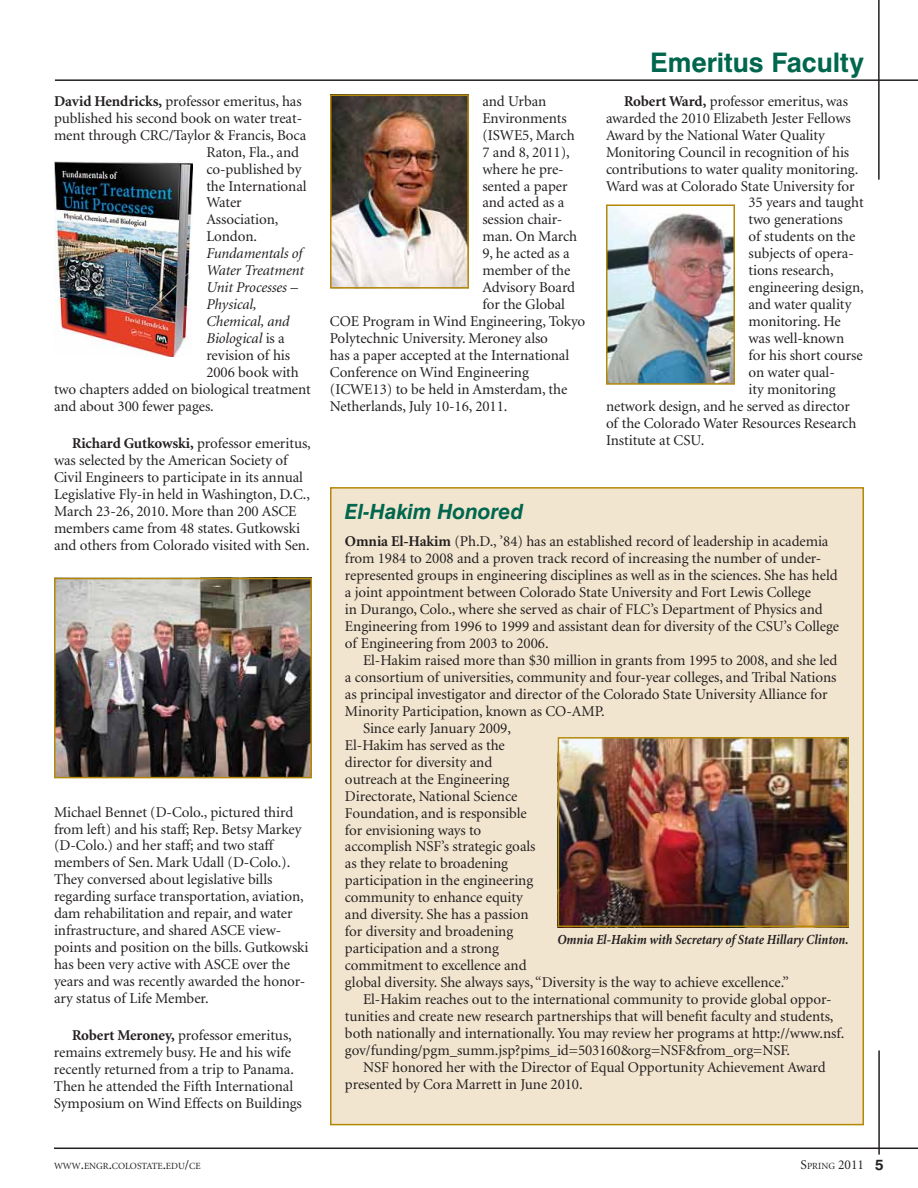
<style>
.page{position:relative;width:918px;height:1188px;background:#fff}
.page>*{position:absolute;margin:0;border:0;box-sizing:border-box;transform-origin:0 0}
.t1{font:700 27px "Swiss 721 BT";color:#00674e}
.t2{font:italic 700 21px "Swiss 721 BT";letter-spacing:-.005em;color:#00674e}
.t3{font:15px/17px "Minion";letter-spacing:-.005em;color:#231f20}
.t4{font:italic 15px "Minion";letter-spacing:-.005em;color:#231f20}
.t5{font:italic 700 13.8px "Minion";color:#231f20;scale:.9 1}
.t6{font:13.5px "Minion";color:#231f20}
.t7{font:9.45px "Minion";color:#231f20}
.s1{font-weight:700}
.s2{font-style:normal}
.s3{font-size:13.5px}
.s4{font-size:9.45px}
.s5{font-family:"Swiss 721 BT";font-weight:700;font-size:15px}
</style>
<div class="page">
<div style="left:331px;top:488px;width:532px;height:637px;background:#f2e5cf"></div>
<div style="left:330px;top:487px;width:534px;height:638px;border:2px solid #b38808"></div>
<img style="left:54px;top:162px;width:138px;height:194px">
<img style="left:57px;top:581px;width:252px;height:194px">
<div style="left:54px;top:578px;width:258px;height:200px;border:2px solid #b38808"></div>
<img style="left:561px;top:740px;width:285px;height:184px">
<div style="left:558px;top:737px;width:291px;height:190px;border:2px solid #b38808"></div>
<img style="left:333px;top:97px;width:133px;height:189px">
<div style="left:330px;top:94px;width:139px;height:195px;border:2px solid #b38808"></div>
<img style="left:609px;top:207px;width:123px;height:175px">
<div style="left:606px;top:204px;width:129px;height:181px;border:2px solid #b38808"></div>
<hr style="left:878px;top:0;width:2px;height:180px;background:#231f20">
<hr style="left:55px;top:79px;width:863px;height:2px;background:#231f20">
<hr style="left:878px;top:1050px;width:2px;height:105px;background:#231f20">
<hr style="left:54px;top:1148px;width:864px;height:1px;background:#231f20">
<p class="t3" style="left:54px;top:93px;width:249px"><span class="s1">David Hendricks,</span> professor emeritus, has</p>
<p class="t3" style="left:54px;top:110px;width:250px">published his second book on water treat-</p>
<p class="t3" style="left:54px;top:127px;width:254px">ment through CRC/Taylor &amp; Francis, Boca</p>
<p class="t3" style="left:206px;top:144px;width:94px">Raton, Fla., and</p>
<p class="t3" style="left:206px;top:161px;width:97px">co-published by</p>
<p class="t3" style="left:206px;top:178px;width:102px">the International</p>
<p class="t3" style="left:206px;top:195px;width:37px">Water</p>
<p class="t3" style="left:206px;top:212px;width:74px">Association,</p>
<p class="t3" style="left:206px;top:229px;width:52px">London.</p>
<p class="t4" style="left:206px;top:246px;width:98px">Fundamentals of</p>
<p class="t4" style="left:206px;top:263px;width:99px">Water Treatment</p>
<p class="t4" style="left:206px;top:280px;width:93px">Unit Processes –</p>
<p class="t4" style="left:206px;top:297px;width:52px">Physical,</p>
<p class="t4" style="left:206px;top:314px;width:85px">Chemical, and</p>
<p class="t4" style="left:206px;top:331px;width:80px">Biological <span class="s2">is a</span></p>
<p class="t3" style="left:206px;top:347px;width:85px">revision of his</p>
<p class="t3" style="left:206px;top:364px;width:94px">2006 book with</p>
<p class="t3" style="left:54px;top:381px;width:258px">two chapters added on biological treatment</p>
<p class="t3" style="left:54px;top:398px;width:161px">and about 300 fewer pages.</p>
<p class="t3" style="left:54px;top:435px;width:258px;text-indent:18px"><span class="s1">Richard Gutkowski,</span> professor emeritus, was selected by the American Society of Civil Engineers to participate in its annual Legislative Fly-in held in Washington, D.C., March 23-26, 2010. More than 200 ASCE members came from 48 states. Gutkowski and others from Colorado visited with Sen.</p>
<p class="t3" style="left:54px;top:804px;width:256px">Michael Bennet (D-Colo., pictured third from left) and his staff; Rep. Betsy Markey (D-Colo.) and her staff; and two staff members of Sen. Mark Udall (D-Colo.).<br>They conversed about legislative bills regarding surface transportation, aviation, dam rehabilitation and repair, and water infrastructure, and shared ASCE view&shy;points and position on the bills. Gutkowski has been very active with ASCE over the years and was recently awarded the honor&shy;ary status of Life Member.</p>
<p class="t3" style="left:54px;top:1028px;width:249px;text-indent:18px"><span class="s1">Robert Meroney,</span> professor emeritus, remains extremely busy. He and his wife recently returned from a trip to Panama.<br>Then he attended the Fifth International Symposium on Wind Effects on Buildings</p>
<p class="t3" style="left:482px;top:93px;width:65px">and Urban</p>
<p class="t3" style="left:482px;top:110px;width:86px">Environments</p>
<p class="t3" style="left:482px;top:127px;width:94px">(ISWE5, March</p>
<p class="t3" style="left:482px;top:144px;width:89px">7 and 8, 2011),</p>
<p class="t3" style="left:482px;top:161px;width:83px">where he pre-</p>
<p class="t3" style="left:482px;top:178px;width:87px">sented a paper</p>
<p class="t3" style="left:482px;top:195px;width:84px">and acted as a</p>
<p class="t3" style="left:482px;top:212px;width:81px">session chair-</p>
<p class="t3" style="left:482px;top:229px;width:96px">man. On March</p>
<p class="t3" style="left:482px;top:246px;width:89px">9, he acted as a</p>
<p class="t3" style="left:482px;top:263px;width:90px">member of the</p>
<p class="t3" style="left:482px;top:280px;width:94px">Advisory Board</p>
<p class="t3" style="left:482px;top:296px;width:84px">for the Global</p>
<p class="t3" style="left:330px;top:313px;width:257px">COE Program in Wind Engineering, Tokyo</p>
<p class="t3" style="left:330px;top:330px;width:220px">Polytechnic University. Meroney also</p>
<p class="t3" style="left:330px;top:347px;width:241px">has a paper accepted at the International</p>
<p class="t3" style="left:330px;top:364px;width:200px">Conference on Wind Engineering</p>
<p class="t3" style="left:330px;top:381px;width:239px">(ICWE13) to be held in Amsterdam, the</p>
<p class="t3" style="left:330px;top:398px;width:179px">Netherlands, July 10-16, 2011.</p>
<h1 class="t1" style="left:650px;top:46px;width:215px">Emeritus Faculty</h1>
<p class="t3" style="left:624px;top:93px;width:226px"><span class="s1">Robert Ward,</span> professor emeritus, was</p>
<p class="t3" style="left:606px;top:110px;width:246px">awarded the 2010 Elizabeth Jester Fellows</p>
<p class="t3" style="left:606px;top:127px;width:220px">Award by the National Water Quality</p>
<p class="t3" style="left:606px;top:144px;width:245px">Monitoring Council in recognition of his</p>
<p class="t3" style="left:606px;top:161px;width:254px">contributions to water quality monitoring.</p>
<p class="t3" style="left:606px;top:178px;width:250px">Ward was at Colorado State University for</p>
<p class="t3" style="left:749px;top:195px;width:117px">35 years and taught</p>
<p class="t3" style="left:749px;top:212px;width:96px">two generations</p>
<p class="t3" style="left:749px;top:229px;width:108px">of students on the</p>
<p class="t3" style="left:749px;top:246px;width:107px">subjects of opera-</p>
<p class="t3" style="left:749px;top:263px;width:87px">tions research,</p>
<p class="t3" style="left:749px;top:280px;width:117px">engineering design,</p>
<p class="t3" style="left:749px;top:296px;width:104px">and water quality</p>
<p class="t3" style="left:749px;top:313px;width:94px">monitoring. He</p>
<p class="t3" style="left:749px;top:330px;width:97px">was well-known</p>
<p class="t3" style="left:749px;top:347px;width:116px">for his short course</p>
<p class="t3" style="left:749px;top:364px;width:88px">on water qual-</p>
<p class="t3" style="left:749px;top:381px;width:89px">ity monitoring</p>
<p class="t3" style="left:606px;top:398px;width:246px">network design, and he served as director</p>
<p class="t3" style="left:606px;top:415px;width:252px">of the Colorado Water Resources Research</p>
<p class="t3" style="left:606px;top:432px;width:100px">Institute at CSU.</p>
<h2 class="t2" style="left:345px;top:499px;width:180px">El-Hakim Honored</h2>
<p class="t3" style="left:345px;top:534px;width:496px"><span class="s1">Omnia El-Hakim</span> (Ph.D., ’84) has an established record of leadership in academia from 1984 to 2008 and a proven track record of increasing the number of under&shy;represented groups in engineering disciplines as well as in the sciences. She has held a joint appointment between Colorado State University and Fort Lewis College<br>in Durango, Colo., where she served as chair of FLC’s Department of Physics and Engineering from 1996 to 1999 and assistant dean for diversity of the CSU’s College of Engineering from 2003 to 2006.</p>
<p class="t3" style="left:363px;top:652px;width:476px">El-Hakim raised more than $30 million in grants from 1995 to 2008, and she led</p>
<p class="t3" style="left:345px;top:669px;width:493px">a consortium of universities, community and four-year colleges, and Tribal Nations</p>
<p class="t3" style="left:345px;top:686px;width:484px">as principal investigator and director of the Colorado State University Alliance for</p>
<p class="t3" style="left:345px;top:703px;width:261px">Minority Participation, known as CO-AMP.</p>
<p class="t3" style="left:363px;top:720px;width:149px">Since early January 2009,</p>
<p class="t3" style="left:345px;top:737px;width:161px">El-Hakim has served as the</p>
<p class="t3" style="left:345px;top:754px;width:149px">director for diversity and</p>
<p class="t3" style="left:345px;top:771px;width:166px">outreach at the Engineering</p>
<p class="t3" style="left:345px;top:788px;width:174px">Directorate, National Science</p>
<p class="t3" style="left:345px;top:805px;width:183px">Foundation, and is responsible</p>
<p class="t3" style="left:345px;top:822px;width:138px">for envisioning ways to</p>
<p class="t3" style="left:345px;top:839px;width:192px">accomplish NSF’s strategic goals</p>
<p class="t3" style="left:345px;top:856px;width:165px">as they relate to broadening</p>
<p class="t3" style="left:345px;top:873px;width:190px">participation in the engineering</p>
<p class="t3" style="left:345px;top:890px;width:179px">community to enhance equity</p>
<p class="t3" style="left:345px;top:907px;width:185px">and diversity. She has a passion</p>
<p class="t3" style="left:345px;top:924px;width:170px">for diversity and broadening</p>
<p class="t3" style="left:345px;top:940px;width:155px">participation and a strong</p>
<p class="t3" style="left:345px;top:957px;width:183px">commitment to excellence and</p>
<p class="t3" style="left:345px;top:974px;width:446px">global diversity. She always says, “Diversity is the way to achieve excellence.”</p>
<p class="t3" style="left:363px;top:991px;width:470px">El-Hakim reaches out to the international community to provide global oppor-</p>
<p class="t3" style="left:345px;top:1008px;width:490px">tunities and create new research partnerships that will benefit faculty and students,</p>
<p class="t3" style="left:345px;top:1025px;width:501px">both nationally and internationally. You may review her programs at http://www.nsf.</p>
<p class="t3" style="left:345px;top:1042px;width:447px">gov/funding/pgm_summ.jsp?pims_id=503160&amp;org=NSF&amp;from_org=NSF.</p>
<p class="t3" style="left:363px;top:1059px;width:464px">NSF honored her with the Director of Equal Opportunity Achievement Award</p>
<p class="t3" style="left:345px;top:1076px;width:239px">presented by Cora Marrett in June 2010.</p>
<p class="t5" style="left:557px;top:933px;width:325px">Omnia El-Hakim with Secretary of State Hillary Clinton.</p>
<p class="t7" style="left:54px;top:1161px;width:148px">WWW<span class="s3">.</span>ENGR<span class="s3">.</span>COLOSTATE<span class="s3">.</span>EDU<span class="s3">/</span>CE</p>
<p class="t6" style="left:801px;top:1158px;width:85px">S<span class="s4">PRING</span> 2011 <span class="s5">5</span></p>
</div>
